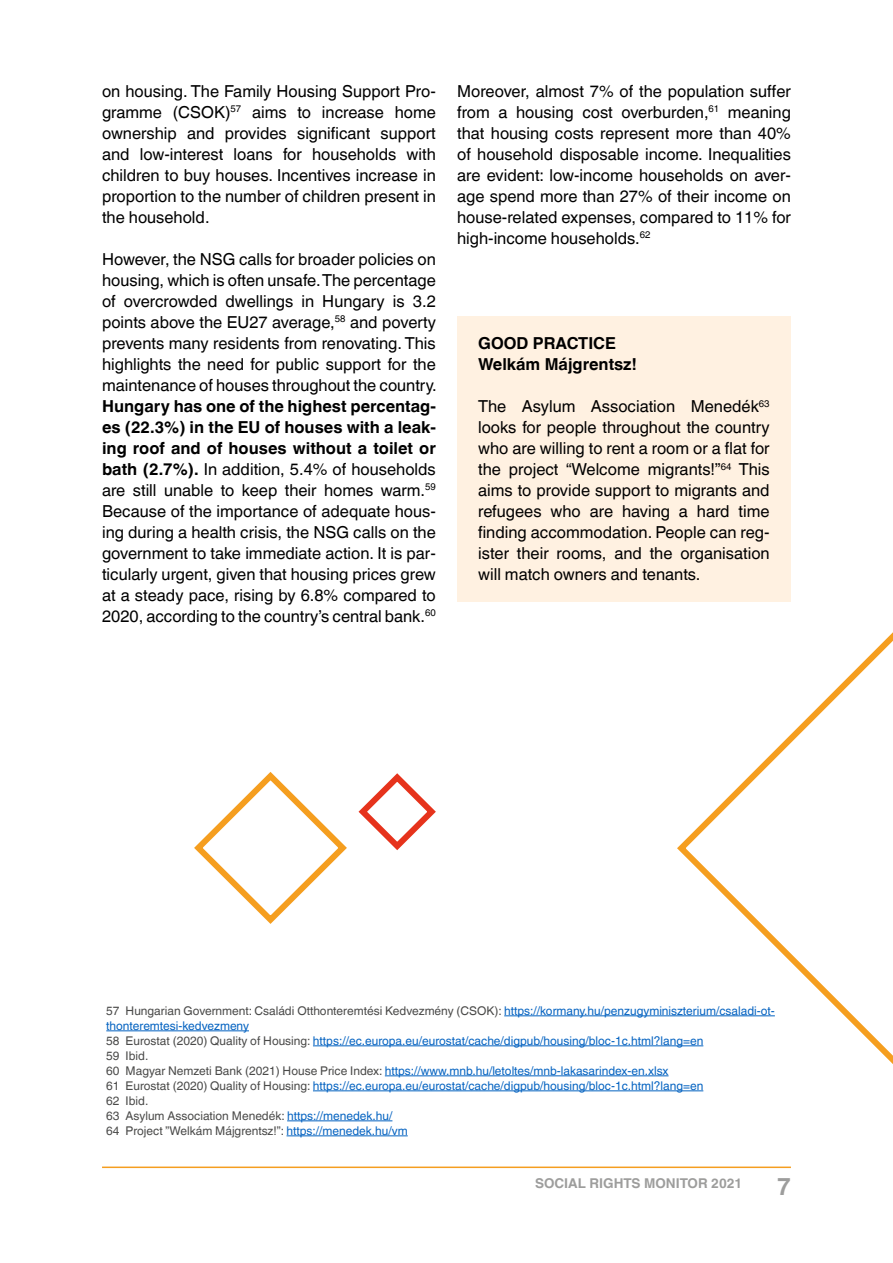
<style>
.page{position:relative;width:893px;height:1263px;background:#fff}
.page>*{position:absolute;margin:0;border:0;box-sizing:border-box;transform-origin:0 0}
.t1{font:700 24px "Helvetica World";color:#9d9d9c}
.t2{font:16.5px/21px "Helvetica World";color:#000;text-align:justify}
.t3{font:700 16.5px/21px "Helvetica World";color:#000}
.t4{font:700 13.5px "Helvetica World";color:#9d9d9c}
.t5{font:12px/15px "Helvetica World";color:#0563c1}
.s1{font-weight:700}
.s2{color:#4a4a49}
</style>
<div class="page">
<hr style="left:102px;top:1166px;width:689px;height:2px;background:#f59e1f">
<hr style="left:504px;top:1015px;width:271px;height:1px;background:#0563c1">
<hr style="left:106px;top:1030px;width:143px;height:1px;background:#0563c1">
<hr style="left:313px;top:1045px;width:390px;height:1px;background:#0563c1">
<hr style="left:385px;top:1075px;width:284px;height:1px;background:#0563c1">
<hr style="left:313px;top:1090px;width:390px;height:1px;background:#0563c1">
<hr style="left:287px;top:1120px;width:105px;height:1px;background:#0563c1">
<hr style="left:287px;top:1135px;width:121px;height:1px;background:#0563c1">
<div style="left:457px;top:316px;width:334px;height:75px;background:#fff1e1"></div>
<div style="left:457px;top:379px;width:334px;height:222px;background:#fff1e1"></div>
<svg style="left:673px;top:601px;width:220px;height:491px"></svg>
<svg style="left:194px;top:772px;width:242px;height:152px"></svg>
<p class="t2" style="left:102px;top:81px;width:335px">on housing. The Family Housing Support Pro&shy;gramme (CSOK)<sup>57</sup> aims to increase home ownership and provides significant support and low-interest loans for households with children to buy houses. Incentives increase in proportion to the number of children present in the household.</p>
<p class="t2" style="left:102px;top:249px;width:336px">However, the NSG calls for broader policies on housing, which is often unsafe. The percentage of overcrowded dwellings in Hungary is 3.2 points above the EU27 average,<sup>58</sup> and poverty prevents many residents from renovating. This highlights the need for public support for the maintenance of houses throughout the country.</p>
<p class="t2" style="left:102px;top:396px;width:335px"><span class="s1">Hungary has one of the highest percentag&shy;es (22.3%) in the EU of houses with a leak&shy;ing roof and of houses without a toilet or bath (2.7%).</span> In addition, 5.4% of households are still unable to keep their homes warm.<sup>59<br></sup>Because of the importance of adequate hous&shy;ing during a health crisis, the NSG calls on the government to take immediate action. It is par&shy;ticularly urgent, given that housing prices grew at a steady pace, rising by 6.8% compared to 2020, according to the country’s central bank.<sup>60</sup></p>
<p class="t2" style="left:457px;top:81px;width:335px">Moreover, almost 7% of the population suffer from a housing cost overburden,<sup>61</sup> meaning that housing costs represent more than 40% of household disposable income. Inequalities are evident: low-income households on aver&shy;age spend more than 27% of their income on house-related expenses, compared to 11% for high-income households.<sup>62</sup></p>
<p class="t3" style="left:478px;top:333px;width:160px">GOOD PRACTICE<br>Welkám Májgrentsz!</p>
<p class="t2" style="left:478px;top:396px;width:293px">The Asylum Association Menedék<sup>63 </sup>looks for people throughout the country who are willing to rent a room or a flat for the project “Welcome migrants!”<sup>64</sup> This aims to provide support to migrants and refugees who are having a hard time finding accommodation. People can reg&shy;ister their rooms, and the organisation will match owners and tenants.</p>
<p class="t5" style="left:106px;top:1004px;width:670px"><span class="s2">57 Hungarian Government: Családi Otthonteremtési Kedvezmény (CSOK):</span> https://kormany.hu/penzugyminiszterium/csaladi-ot&shy;thonteremtesi-kedvezmeny<br><span class="s2">58 Eurostat (2020) Quality of Housing:</span> https://ec.europa.eu/eurostat/cache/digpub/housing/bloc-1c.html?lang=en<br><span class="s2">59 Ibid.<br>60 Magyar Nemzeti Bank (2021) House Price Index:</span> https://www.mnb.hu/letoltes/mnb-lakasarindex-en.xlsx<br><span class="s2">61 Eurostat (2020) Quality of Housing:</span> https://ec.europa.eu/eurostat/cache/digpub/housing/bloc-1c.html?lang=en<br><span class="s2">62 Ibid.<br>63 Asylum Association Menedék:</span> https://menedek.hu/<br><span class="s2">64 Project ”Welkám Májgrentsz!”:</span> https://menedek.hu/vm</p>
<p class="t4" style="left:535px;top:1175px;width:209px">SOCIAL RIGHTS MONITOR 2021</p>
<h1 class="t1" style="left:777px;top:1173px;width:15px">7</h1>
</div>
